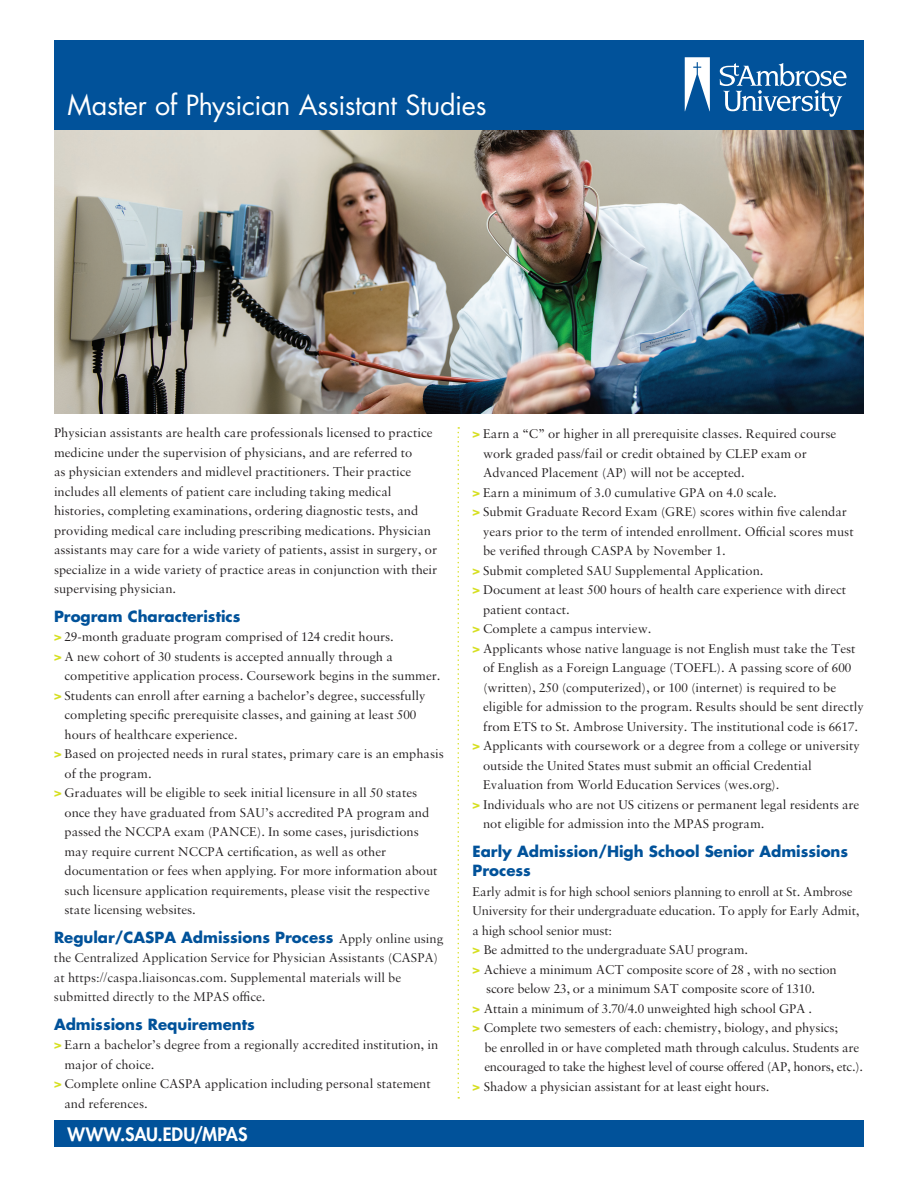
<style>
.page{position:relative;width:918px;height:1188px;background:#fff}
.page>*{position:absolute;margin:0;border:0;box-sizing:border-box;transform-origin:0 0}
.MAIN_header{font:27px "Futura Std";letter-spacing:-.015em;color:#fff}
.MAIN_footer{font:800 18px "Futura Std";color:#fff}
.p6_p6{font:700 15px/19.5px "Futura Std";color:#01529a}
.p6_p6-2{font:13.5px/19.5px "Sabon MT Pro";color:#231f20}
.p6_p6-3{font:13.5px/19.5px "Sabon MT Pro";color:#262324}
.p6_p6-4{font:13.5px "Sabon MT Pro";letter-spacing:-.02em;color:#231f20}
.s1{font-family:"Futura Std";font-weight:800;font-size:13.2px;color:#d6df21}
.s2{font-family:"Sabon MT Pro";font-weight:400;font-size:13.5px;color:#262324}
</style>
<div class="page">
<img style="left:54px;top:130px;width:810px;height:284px">
<svg style="left:458px;top:427px;width:1px;height:672px"></svg>
<div style="left:54px;top:40px;width:810px;height:90px;background:#01529a"></div>
<svg style="left:685px;top:57px;width:25px;height:54px"></svg>
<svg style="left:720px;top:63px;width:127px;height:54px"></svg>
<div style="left:54px;top:1120px;width:810px;height:28px;background:#01529a"></div>
<p class="MAIN_header" style="left:68px;top:88px;width:421px">Master of Physician Assistant Studies</p>
<p class="p6_p6-2" style="left:54px;top:423px;width:385px">Physician assistants are health care professionals licensed to practice medicine under the supervision of physicians, and are referred to<br>as physician extenders and midlevel practitioners. Their practice includes all elements of patient care including taking medical histories, completing examinations, ordering diagnostic tests, and providing medical care including prescribing medications. Physician assistants may care for a wide variety of patients, assist in surgery, or specialize in a wide variety of practice areas in conjunction with their supervising physician.</p>
<p class="p6_p6" style="left:54px;top:606px;width:188px">Program Characteristics</p>
<p class="p6_p6-2" style="left:54px;top:627px;width:341px"><span class="s1">&gt;</span> 29-month graduate program comprised of 124 credit hours.</p>
<p class="p6_p6-2" style="left:64px;top:646px;width:378px;text-indent:-10px"><span class="s1">&gt;</span> A new cohort of 30 students is accepted annually through a competitive application process. Coursework begins in the summer.</p>
<p class="p6_p6-2" style="left:64px;top:685px;width:363px;text-indent:-10px"><span class="s1">&gt;</span> Students can enroll after earning a bachelor’s degree, successfully completing specific prerequisite classes, and gaining at least 500 hours of healthcare experience.</p>
<p class="p6_p6-2" style="left:64px;top:744px;width:381px;text-indent:-10px"><span class="s1">&gt;</span> Based on projected needs in rural states, primary care is an emphasis of the program.</p>
<p class="p6_p6-2" style="left:64px;top:783px;width:375px;text-indent:-10px"><span class="s1">&gt;</span> Graduates will be eligible to seek initial licensure in all 50 states once they have graduated from SAU’s accredited PA program and passed the NCCPA exam (PANCE). In some cases, jurisdictions may require current NCCPA certification, as well as other documentation or fees when applying. For more information about such licensure application requirements, please visit the respective state licensing websites.</p>
<p class="p6_p6" style="left:54px;top:927px;width:391px">Regular/CASPA Admissions Process <span class="s2">Apply online using</span></p>
<p class="p6_p6-3" style="left:54px;top:948px;width:386px">the Centralized Application Service for Physician Assistants (CASPA) at https://caspa.liaisoncas.com. Supplemental materials will be submitted directly to the MPAS office.</p>
<p class="p6_p6" style="left:54px;top:1014px;width:202px">Admissions Requirements</p>
<p class="p6_p6-2" style="left:64px;top:1035px;width:375px;text-indent:-10px"><span class="s1">&gt;</span> Earn a bachelor’s degree from a regionally accredited institution, in major of choice.</p>
<p class="p6_p6-2" style="left:64px;top:1074px;width:368px;text-indent:-10px"><span class="s1">&gt;</span> Complete online CASPA application including personal statement and references.</p>
<p class="MAIN_footer" style="left:68px;top:1123px;width:182px">WWW.SAU.EDU/MPAS</p>
<p class="p6_p6-2" style="left:483px;top:424px;width:355px;text-indent:-10px"><span class="s1">&gt;</span> Earn a “C” or higher in all prerequisite classes. Required course work graded pass/fail or credit obtained by CLEP exam or<br>Advanced Placement (AP) will not be accepted.</p>
<p class="p6_p6-2" style="left:472px;top:482px;width:306px"><span class="s1">&gt;</span> Earn a minimum of 3.0 cumulative GPA on 4.0 scale.</p>
<p class="p6_p6-2" style="left:483px;top:502px;width:372px;text-indent:-10px"><span class="s1">&gt;</span> Submit Graduate Record Exam (GRE) scores within five calendar years prior to the term of intended enrollment. Official scores must be verified through CASPA by November 1.</p>
<p class="p6_p6-2" style="left:472px;top:560px;width:293px"><span class="s1">&gt;</span> Submit completed SAU Supplemental Application.</p>
<p class="p6_p6-2" style="left:483px;top:580px;width:365px;text-indent:-10px"><span class="s1">&gt;</span> Document at least 500 hours of health care experience with direct patient contact.</p>
<p class="p6_p6-2" style="left:472px;top:619px;width:180px"><span class="s1">&gt;</span> Complete a campus interview.</p>
<p class="p6_p6-2" style="left:483px;top:638px;width:382px;text-indent:-10px"><span class="s1">&gt;</span> Applicants whose native language is not English must take the Test of English as a Foreign Language (TOEFL). A passing score of 600 (written), 250 (computerized), or 100 (internet) is required to be eligible for admission to the program. Results should be sent directly from ETS to St. Ambrose University. The institutional code is 6617.</p>
<p class="p6_p6-2" style="left:483px;top:736px;width:379px;text-indent:-10px"><span class="s1">&gt;</span> Applicants with coursework or a degree from a college or university outside the United States must submit an official Credential<br>Evaluation from World Education Services (wes.org).</p>
<p class="p6_p6-2" style="left:483px;top:794px;width:378px;text-indent:-10px"><span class="s1">&gt;</span> Individuals who are not US citizens or permanent legal residents are not eligible for admission into the MPAS program.</p>
<p class="p6_p6" style="left:472px;top:841px;width:377px">Early Admission/High School Senior Admissions<br>Process</p>
<p class="p6_p6-3" style="left:472px;top:881px;width:389px">Early admit is for high school seniors planning to enroll at St. Ambrose<br>University for their undergraduate education. To apply for Early Admit, a high school senior must:</p>
<p class="p6_p6-2" style="left:472px;top:940px;width:277px"><span class="s1">&gt;</span> Be admitted to the undergraduate SAU program.</p>
<p class="p6_p6-2" style="left:472px;top:959px;width:366px;text-align:center"><span class="s1">&gt;</span> Achieve a minimum ACT composite score of 28 , with no section score below 23, or a minimum SAT composite score of 1310.</p>
<p class="p6_p6-2" style="left:472px;top:998px;width:341px"><span class="s1">&gt;</span> Attain a minimum of 3.70/4.0 unweighted high school GPA .</p>
<p class="p6_p6-2" style="left:472px;top:1018px;width:367px"><span class="s1">&gt;</span> Complete two semesters of each: chemistry, biology, and physics;</p>
<p class="p6_p6-2" style="left:484px;top:1037px;width:376px">be enrolled in or have completed math through calculus. Students are</p>
<p class="p6_p6-4" style="left:484px;top:1058px;width:380px">encouraged to take the highest level of course offered (AP, honors, etc.).</p>
<p class="p6_p6-2" style="left:472px;top:1076px;width:298px"><span class="s1">&gt;</span> Shadow a physician assistant for at least eight hours.</p>
</div>
